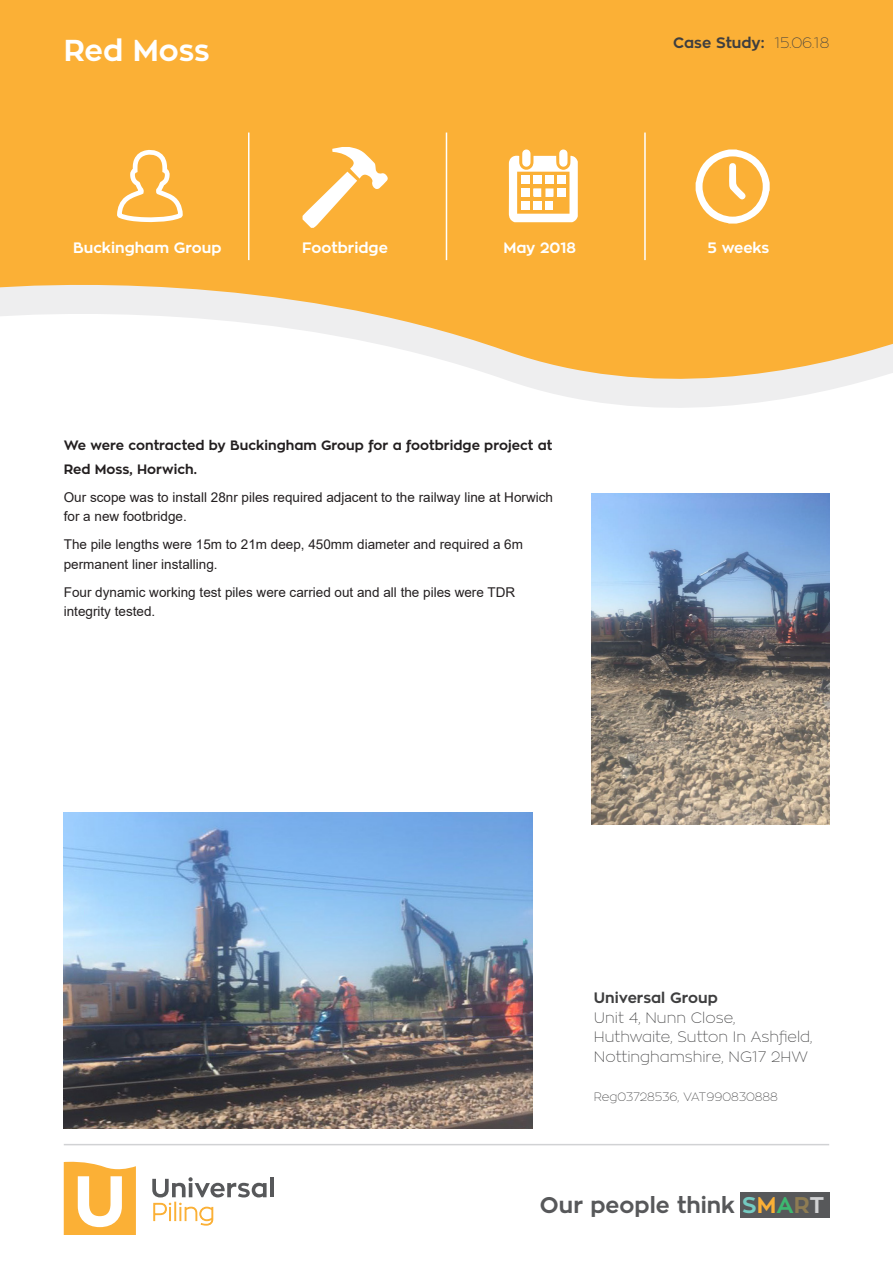
<style>
.page{position:relative;width:893px;height:1263px;background:#fff}
.page>*{position:absolute;margin:0;border:0;box-sizing:border-box;transform-origin:0 0}
.t1{font:700 30px "Zona Pro";letter-spacing:-.005em;color:#fff}
.t2{font:700 22.5px "Zona Pro";color:#57585a}
.t3{font:100 15px/19.5px "Zona Pro";color:#3e3e3f}
.t4{font:700 15px "Zona Pro";color:#fff}
.t5{font:700 15px "Zona Pro";color:#3e3e3f}
.t6{font:13.5px/19.5px "Arial";color:#231f20}
.t7{font:700 13.5px/24px "Zona Pro";color:#231f20}
.t8{font:100 12px "Zona Pro";color:#3e3e3f}
.s1{font-weight:100}
.s2{color:#74cac1}
.s3{color:#fbb036}
.s4{color:#3db870}
.s5{color:#8e7c53}
.s6{color:#d1d2d4}
</style>
<div class="page">
<hr style="left:64px;top:1144px;width:765px;height:1px;background:#d1d2d4">
<svg style="left:64px;top:1161px;width:72px;height:74px"></svg>
<hr style="left:270px;top:1177px;width:4px;height:20px;background:#57585a">
<svg style="left:152px;top:1177px;width:115px;height:49px"></svg>
<div style="left:0;top:0;width:893px;height:271px;background:#fbb036"></div>
<svg style="left:0;top:271px;width:893px;height:137px"></svg>
<hr style="left:248px;top:133px;width:1px;height:127px;background:#fff">
<hr style="left:446px;top:133px;width:1px;height:127px;background:#fff">
<hr style="left:644px;top:133px;width:2px;height:127px;background:#fff">
<svg style="left:696px;top:149px;width:74px;height:75px"></svg>
<svg style="left:509px;top:149px;width:69px;height:73px"></svg>
<div style="left:521px;top:201px;width:8px;height:9px;background:#fff"></div>
<div style="left:558px;top:176px;width:8px;height:8px;background:#fff"></div>
<div style="left:545px;top:176px;width:8px;height:8px;background:#fff"></div>
<div style="left:533px;top:176px;width:8px;height:8px;background:#fff"></div>
<div style="left:521px;top:176px;width:8px;height:8px;background:#fff"></div>
<div style="left:533px;top:201px;width:8px;height:9px;background:#fff"></div>
<div style="left:545px;top:201px;width:8px;height:9px;background:#fff"></div>
<svg style="left:114px;top:78px;width:72px;height:330px"></svg>
<svg style="left:303px;top:147px;width:85px;height:81px"></svg>
<img style="left:592px;top:493px;width:237px;height:332px">
<img style="left:64px;top:812px;width:468px;height:317px">
<div style="left:740px;top:1193px;width:89px;height:25px;background:#57585a"></div>
<p class="t1" style="left:64px;top:30px;width:148px">Red Moss</p>
<p class="t5" style="left:673px;top:33px;width:157px">Case Study: <span class="s1">15.06.18</span></p>
<p class="t4" style="left:73px;top:238px;width:150px">Buckingham Group</p>
<p class="t4" style="left:302px;top:238px;width:87px">Footbridge</p>
<p class="t4" style="left:503px;top:238px;width:74px">May 2018</p>
<p class="t4" style="left:707px;top:238px;width:63px">5 weeks</p>
<p class="t7" style="left:64px;top:433px;width:490px">We were contracted by Buckingham Group for a footbridge project at<br>Red Moss, Horwich.</p>
<p class="t6" style="left:64px;top:487px;width:491px">Our scope was to install 28nr piles required adjacent to the railway line at Horwich for a new footbridge.</p>
<p class="t6" style="left:64px;top:535px;width:461px">The pile lengths were 15m to 21m deep, 450mm diameter and required a 6m permanent liner installing.</p>
<p class="t6" style="left:64px;top:582px;width:453px">Four dynamic working test piles were carried out and all the piles were TDR integrity tested.</p>
<p class="t5" style="left:594px;top:988px;width:126px">Universal Group</p>
<p class="t3" style="left:594px;top:1007px;width:220px">Unit 4, Nunn Close,<br>Huthwaite, Sutton In Ashfield,<br>Nottinghamshire, NG17 2HW</p>
<p class="t8" style="left:594px;top:1089px;width:185px">Reg03728536, VAT990830888</p>
<p class="t2" style="left:540px;top:1190px;width:286px">Our people think <span class="s2">S</span><span class="s3">M</span><span class="s4">A</span><span class="s5">R</span><span class="s6">T</span></p>
</div>
